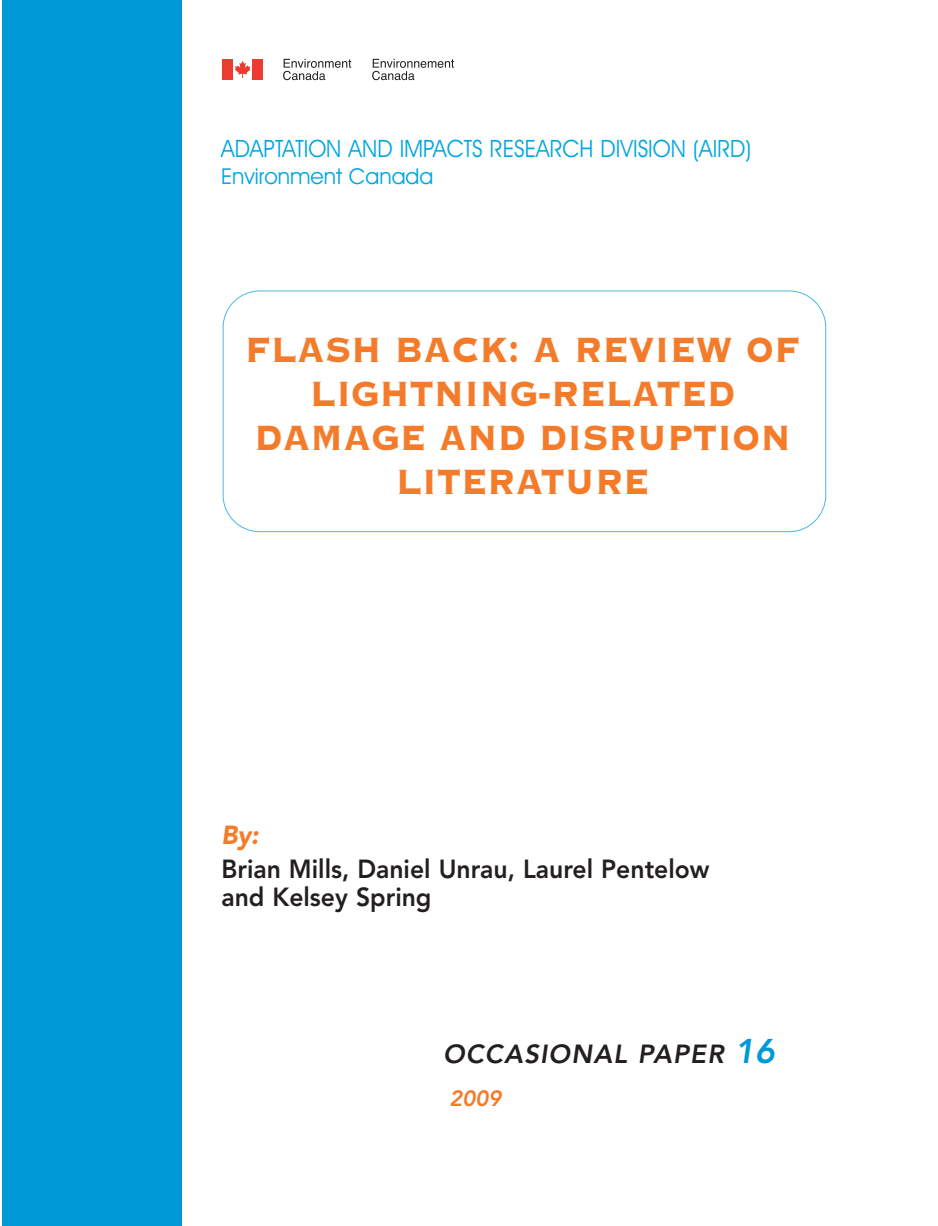
<style>
.page{position:relative;width:938px;height:1226px;background:#fff}
.page>*{position:absolute;margin:0;border:0;box-sizing:border-box;transform-origin:0 0}
.t1{font:46px/44px "Copperplate Thirty Three BC";color:#f47b2a;text-align:center;scale:.85 1}
.t2{font:800 26px/28px "Avenir";color:#231f20;scale:.95 1}
.t3{font:800 26px "Avenir";color:#231f20}
.t4{font:900 26px "Avenir";color:#f47b2a;scale:.95 1}
.t5{font:24px "Avant Garde IT Cby BT";color:#00a7df;scale:.95 1}
.t6{font:22px "Avant Garde IT Cby BT";color:#00a7df}
.t7{font:800 22px "Avenir";color:#f47b2a}
.s1{font-size:34px;color:#0099d8}
</style>
<div class="page">
<div style="left:2px;top:0;width:179px;height:1225px;background:#0099d8"></div>
<svg style="left:283px;top:59px;width:68px;height:21px"></svg>
<svg style="left:372px;top:59px;width:82px;height:21px"></svg>
<div style="left:222px;top:59px;width:10px;height:20px;background:#ee3b32"></div>
<div style="left:253px;top:59px;width:10px;height:20px;background:#ee3b32"></div>
<svg style="left:235px;top:61px;width:15px;height:17px"></svg>
<div style="left:223px;top:290px;width:603px;height:242px;border:2px solid #4bb8e5;border-radius:37px"></div>
<p class="t5" style="left:221px;top:135px;width:559px">ADAPTATION AND IMPACTS RESEARCH DIVISION (AIRD)</p>
<p class="t6" style="left:221px;top:164px;width:214px">Environment Canada</p>
<p class="t1" style="left:245px;top:323px;width:655px">FLASH BACK: A REVIEW OF<br>LIGHTNING-RELATED<br>DAMAGE AND DISRUPTION<br>LITERATURE</p>
<p class="t4" style="left:221px;top:824px;width:44px">By:</p>
<p class="t2" style="left:221px;top:857px;width:515px">Brian Mills, Daniel Unrau, Laurel Pentelow and Kelsey Spring</p>
<p class="t3" style="left:443px;top:1043px;width:338px">OCCASIONAL PAPER <span class="s1">16</span></p>
<p class="t7" style="left:449px;top:1088px;width:57px">2009</p>
</div>
